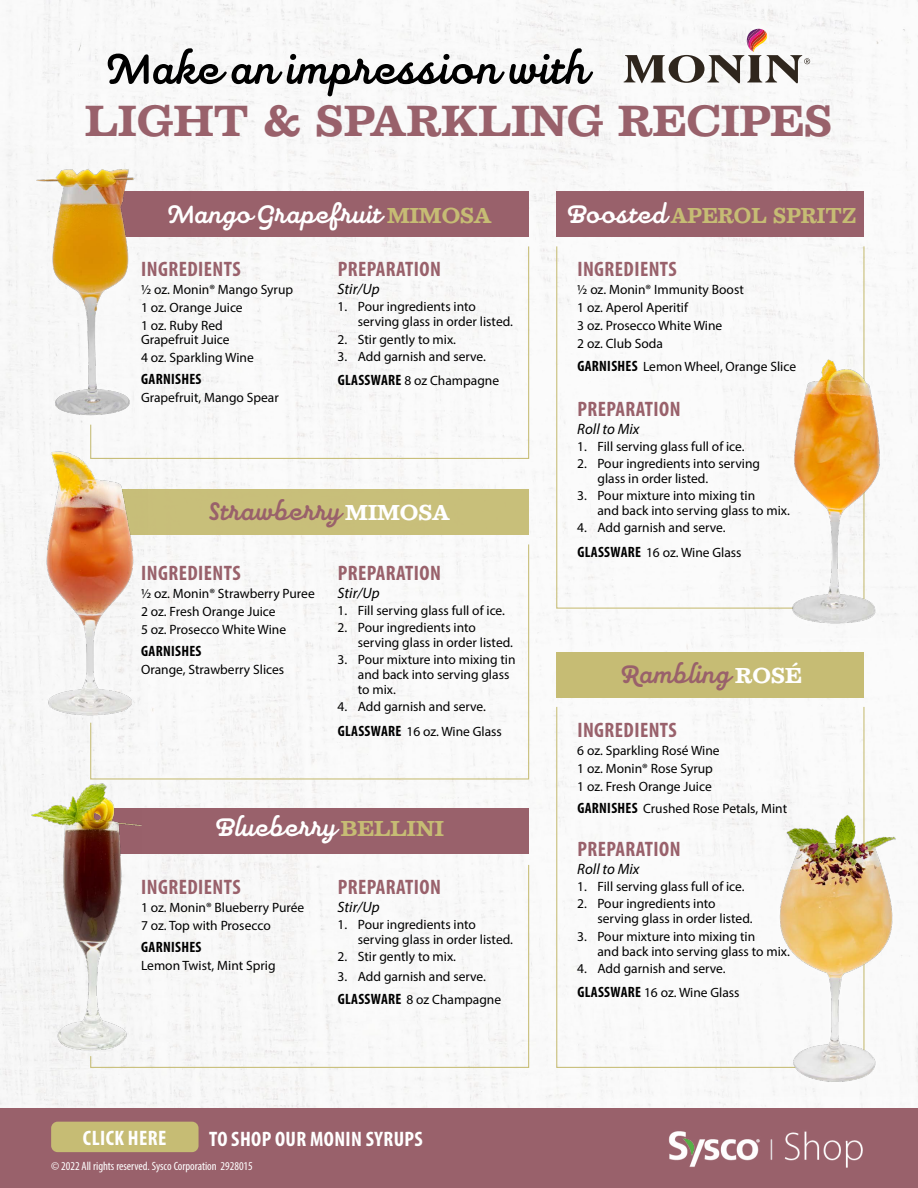
<style>
.page{position:relative;width:918px;height:1188px;background:#fff}
.page>*{position:absolute;margin:0;border:0;box-sizing:border-box;transform-origin:0 0}
.t1{font:700 50.4px "Pauline Script";color:#000}
.t2{font:700 42.3px "Temeraire";color:#99616b}
.t3{font:700 30px "Pauline Script";color:#fff}
.t4{font:700 30px "Pauline Script";color:#99616b}
.t5{font:700 condensed 21px "Myriad Pro";letter-spacing:.02em;color:#99616b}
.t6{font:700 condensed 21px "Myriad Pro";letter-spacing:.02em;color:#fff}
.t7{font:700 21px "Temeraire";color:#c6bc74;scale:.94 1}
.t8{font:italic 15px "Myriad Pro";color:#000}
.t9{font:700 condensed 15px "Myriad Pro";letter-spacing:.02em;color:#000}
.t10{font:13.5px/18px "Myriad Pro";color:#000}
.t11{font:condensed 12px "Myriad Pro";color:#fff}
.s1{font-family:"Temeraire";font-size:21px;color:#c6bc74}
.s2{font-family:"Pauline Script";font-size:30px;color:#fff}
.s3{font-weight:700;font-stretch:condensed;font-size:15px}
.s4{font-family:"Temeraire";font-size:21px;color:#fff}
</style>
<div class="page">
<img style="left:1px;top:0;width:917px;height:1108px">
<svg style="left:624px;top:29px;width:186px;height:54px"></svg>
<svg style="left:148px;top:245px;width:382px;height:215px"></svg>
<svg style="left:90px;top:864px;width:440px;height:205px"></svg>
<svg style="left:90px;top:543px;width:440px;height:237px"></svg>
<div style="left:95px;top:191px;width:434px;height:46px;background:#99616b"></div>
<div style="left:556px;top:191px;width:308px;height:46px;background:#99616b"></div>
<div style="left:556px;top:652px;width:308px;height:46px;background:#c6bc74"></div>
<div style="left:95px;top:808px;width:434px;height:46px;background:#99616b"></div>
<div style="left:95px;top:489px;width:434px;height:46px;background:#c6bc74"></div>
<img style="left:0;top:149px;width:190px;height:280px">
<img style="left:24px;top:429px;width:124px;height:301px">
<img style="left:24px;top:762px;width:117px;height:304px">
<img style="left:724px;top:338px;width:194px;height:300px">
<img style="left:724px;top:792px;width:194px;height:305px">
<div style="left:0;top:1108px;width:918px;height:80px;background:#99616b"></div>
<img style="left:668px;top:1131px;width:195px;height:37px">
<div style="left:51px;top:1122px;width:148px;height:30px;background:#c6bc74;border-radius:6px"></div>
<h1 class="t1" style="left:103px;top:38px;width:485px">Make an impression with</h1>
<h2 class="t2" style="left:85px;top:93px;width:749px">LIGHT &amp; SPARKLING RECIPES</h2>
<h3 class="t3" style="left:165px;top:196px;width:328px">Mango Grapefruit <span class="s1">MIMOSA</span></h3>
<h3 class="t7" style="left:565px;top:201px;width:311px"><span class="s2">Boosted</span> APEROL SPRITZ</h3>
<h3 class="t5" style="left:141px;top:256px;width:101px">INGREDIENTS</h3>
<p class="t10" style="left:141px;top:281px;width:154px">½ oz. Monin® Mango Syrup<br>1 oz. Orange Juice<br>1 oz. Ruby Red</p>
<p class="t10" style="left:141px;top:330px;width:114px">Grapefruit Juice<br>4 oz. Sparkling Wine</p>
<p class="t9" style="left:141px;top:370px;width:62px">GARNISHES</p>
<p class="t10" style="left:141px;top:389px;width:139px">Grapefruit, Mango Spear</p>
<h3 class="t5" style="left:338px;top:256px;width:105px">PREPARATION</h3>
<p class="t8" style="left:338px;top:280px;width:43px">Stir/Up</p>
<p class="t10" style="left:358px;top:299px;width:157px;line-height:15px;text-indent:-20px">1. Pour ingredients into serving glass in order listed.</p>
<p class="t10" style="left:338px;top:330px;width:120px">2. Stir gently to mix.</p>
<p class="t10" style="left:338px;top:344px;width:163px;line-height:24.6px">3. Add garnish and serve.<br><span class="s3">GLASSWARE</span> 8 oz Champagne</p>
<h3 class="t4" style="left:207px;top:493px;width:245px">Strawberry <span class="s4">MIMOSA</span></h3>
<h3 class="t5" style="left:141px;top:559px;width:101px">INGREDIENTS</h3>
<p class="t10" style="left:141px;top:584px;width:175px">½ oz. Monin® Strawberry Puree<br>2 oz. Fresh Orange Juice<br>5 oz. Prosecco White Wine</p>
<p class="t9" style="left:141px;top:642px;width:62px">GARNISHES</p>
<p class="t10" style="left:141px;top:660px;width:145px">Orange, Strawberry Slices</p>
<h3 class="t5" style="left:338px;top:559px;width:105px">PREPARATION</h3>
<p class="t8" style="left:338px;top:583px;width:43px">Stir/Up</p>
<p class="t10" style="left:338px;top:601px;width:169px">1. Fill serving glass full of ice.</p>
<p class="t10" style="left:358px;top:620px;width:157px;line-height:15px;text-indent:-20px">2. Pour ingredients into serving glass in order listed.</p>
<p class="t10" style="left:358px;top:652px;width:159px;line-height:15px;text-indent:-20px">3. Pour mixture into mixing tin and back into serving glass to mix.</p>
<p class="t10" style="left:338px;top:694px;width:166px;line-height:24.6px">4. Add garnish and serve.<br><span class="s3">GLASSWARE</span> 16 oz. Wine Glass</p>
<h3 class="t3" style="left:213px;top:809px;width:232px">Blueberry <span class="s1">BELLINI</span></h3>
<h3 class="t5" style="left:141px;top:874px;width:101px">INGREDIENTS</h3>
<p class="t10" style="left:141px;top:898px;width:165px">1 oz. Monin® Blueberry Purée<br>7 oz. Top with Prosecco</p>
<p class="t9" style="left:141px;top:938px;width:62px">GARNISHES</p>
<p class="t10" style="left:141px;top:956px;width:136px">Lemon Twist, Mint Sprig</p>
<h3 class="t5" style="left:338px;top:874px;width:105px">PREPARATION</h3>
<p class="t8" style="left:338px;top:897px;width:43px">Stir/Up</p>
<p class="t10" style="left:358px;top:917px;width:157px;line-height:15px;text-indent:-20px">1. Pour ingredients into serving glass in order listed.</p>
<p class="t10" style="left:338px;top:947px;width:120px">2. Stir gently to mix.</p>
<p class="t10" style="left:338px;top:965px;width:165px;line-height:22.5px">3. Add garnish and serve.<br><span class="s3">GLASSWARE</span> 8 oz Champagne</p>
<h3 class="t6" style="left:83px;top:1125px;width:85px">CLICK HERE</h3>
<h3 class="t6" style="left:209px;top:1126px;width:215px">TO SHOP OUR MONIN SYRUPS</h3>
<p class="t11" style="left:51px;top:1159px;width:203px">© 2022 All rights reserved. Sysco Corporation 2928015</p>
<h3 class="t5" style="left:577px;top:256px;width:101px">INGREDIENTS</h3>
<p class="t10" style="left:577px;top:281px;width:168px">½ oz. Monin® Immunity Boost<br>1 oz. Aperol Aperitif<br>3 oz. Prosecco White Wine<br>2 oz. Club Soda</p>
<p class="t10" style="left:577px;top:357px;width:220px"><span class="s3">GARNISHES</span> Lemon Wheel, Orange Slice</p>
<h3 class="t5" style="left:577px;top:396px;width:105px">PREPARATION</h3>
<p class="t8" style="left:577px;top:420px;width:64px">Roll to Mix</p>
<p class="t10" style="left:577px;top:437px;width:169px">1. Fill serving glass full of ice.</p>
<p class="t10" style="left:597px;top:456px;width:164px;line-height:15px;text-indent:-20px">2. Pour ingredients into serving glass in order listed.</p>
<p class="t10" style="left:597px;top:488px;width:194px;line-height:15px;text-indent:-20px">3. Pour mixture into mixing tin<br>and back into serving glass to mix.</p>
<p class="t10" style="left:577px;top:515px;width:166px;line-height:24.6px">4. Add garnish and serve.<br><span class="s3">GLASSWARE</span> 16 oz. Wine Glass</p>
<h3 class="t4" style="left:619px;top:656px;width:184px">Rambling <span class="s4">ROSÉ</span></h3>
<h3 class="t5" style="left:577px;top:717px;width:101px">INGREDIENTS</h3>
<p class="t10" style="left:577px;top:741px;width:144px">6 oz. Sparkling Rosé Wine<br>1 oz. Monin® Rose Syrup<br>1 oz. Fresh Orange Juice</p>
<p class="t10" style="left:577px;top:800px;width:211px"><span class="s3">GARNISHES</span> Crushed Rose Petals, Mint</p>
<h3 class="t5" style="left:577px;top:836px;width:105px">PREPARATION</h3>
<p class="t8" style="left:577px;top:860px;width:64px">Roll to Mix</p>
<p class="t10" style="left:577px;top:877px;width:169px">1. Fill serving glass full of ice.</p>
<p class="t10" style="left:597px;top:896px;width:157px;line-height:15px;text-indent:-20px">2. Pour ingredients into serving glass in order listed.</p>
<p class="t10" style="left:597px;top:928px;width:194px;line-height:15px;text-indent:-20px">3. Pour mixture into mixing tin<br>and back into serving glass to mix.</p>
<p class="t10" style="left:577px;top:956px;width:164px;line-height:24.6px">4. Add garnish and serve.<br><span class="s3">GLASSWARE</span> 16 oz. Wine Glass</p>
</div>
